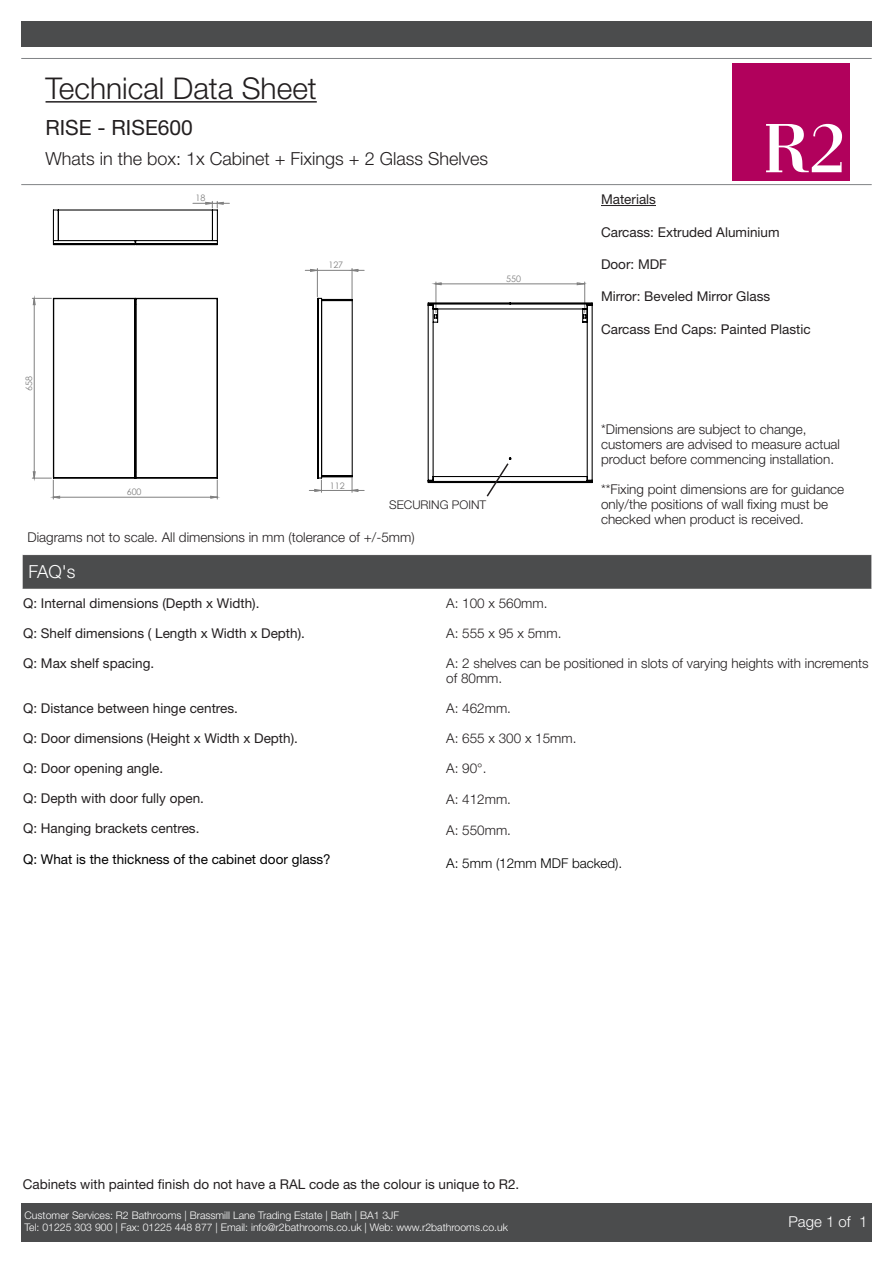
<style>
.page{position:relative;width:893px;height:1263px;background:#fff}
.page>*{position:absolute;margin:0;border:0;box-sizing:border-box;transform-origin:0 0}
.t1{font:300 30px "Helvetica Neue LT Std";color:#231f20}
.notes{font:21px "Helvetica Neue LT Std";color:#231f20}
.notes-2{font:300 18px "Helvetica Neue LT Std";color:#231f20}
.Headings_1{font:300 18px "Helvetica Neue LT Std";color:#fff}
.t2{font:300 15px "Helvetica Neue LT Std";color:#fff}
.Headings_1-2{font:13.5px "Helvetica Neue LT Std";color:#231f20}
.notes-3{font:300 13.5px/15px "Helvetica Neue LT Std";color:#231f20}
.Headings_1-3{font:300 13.5px/15px "Helvetica Neue LT Std";color:#231f20}
.notes-4{font:13.5px "Helvetica Neue LT Std";color:#231f20}
.Headings_1-4{font:13.5px "Helvetica Neue LT Std";color:#000}
.Headings_1-5{font:300 13.5px "Helvetica Neue LT Std";color:#000}
.notes-5{font:300 12px "Helvetica Neue";color:#231f20}
.t3{font:300 10.5px/12.6px "Helvetica Neue LT Std";color:#fff}
.t4{font:9px "Century Gothic";color:#808080}
</style>
<div class="page">
<div style="left:733px;top:63px;width:117px;height:118px;background:#b1015c"></div>
<svg style="left:766px;top:124px;width:76px;height:48px"></svg>
<div style="left:21px;top:1203px;width:851px;height:39px;background:#4b4c4d"></div>
<hr style="left:46px;top:101px;width:271px;height:2px;background:#231f20">
<hr style="left:21px;top:58px;width:851px;height:1px;background:#808285">
<hr style="left:21px;top:184px;width:851px;height:1px;background:#808285">
<div style="left:21px;top:21px;width:851px;height:26px;background:#4b4c4d"></div>
<div style="left:22px;top:554px;width:850px;height:35px;background:#4b4c4d"></div>
<hr style="left:22px;top:555px;width:1px;height:34px;background:#fff">
<hr style="left:871px;top:555px;width:1px;height:34px;background:#fff">
<hr style="left:22px;top:554px;width:850px;height:1px;background:#fff">
<hr style="left:601px;top:205px;width:55px;height:1px;background:#231f20">
<svg style="left:32px;top:201px;width:332px;height:298px"></svg>
<svg style="left:52px;top:209px;width:541px;height:275px"></svg>
<svg style="left:485px;top:462px;width:25px;height:35px"></svg>
<h1 class="t1" style="left:46px;top:70px;width:273px">Technical Data Sheet</h1>
<p class="notes" style="left:45px;top:115px;width:149px">RISE - RISE600</p>
<p class="notes-2" style="left:45px;top:148px;width:444px">Whats in the box: 1x Cabinet + Fixings + 2 Glass Shelves</p>
<p class="t4" style="left:195px;top:192px;width:11px">18</p>
<p class="t4" style="left:328px;top:259px;width:16px">127</p>
<p class="t4" style="left:506px;top:272px;width:16px">550</p>
<p class="t4" style="left:23px;top:391px;width:16px;rotate:-90deg">658</p>
<p class="t4" style="left:127px;top:486px;width:16px">600</p>
<p class="t4" style="left:330px;top:479px;width:16px">112</p>
<p class="notes-5" style="left:389px;top:497px;width:98px">SECURING POINT</p>
<p class="notes-3" style="left:27px;top:529px;width:389px">Diagrams not to scale. All dimensions in mm (tolerance of +/-5mm)</p>
<p class="Headings_1" style="left:29px;top:561px;width:49px">FAQ's</p>
<p class="Headings_1-2" style="left:601px;top:191px;width:56px">Materials</p>
<p class="Headings_1-2" style="left:601px;top:224px;width:180px">Carcass: Extruded Aluminium</p>
<p class="Headings_1-2" style="left:601px;top:256px;width:68px">Door: MDF</p>
<p class="Headings_1-2" style="left:601px;top:289px;width:171px">Mirror: Beveled Mirror Glass</p>
<p class="Headings_1-2" style="left:601px;top:321px;width:211px">Carcass End Caps: Painted Plastic</p>
<p class="notes-3" style="left:601px;top:421px;width:207px">*Dimensions are subject to change,</p>
<p class="notes-3" style="left:601px;top:436px;width:241px">customers are advised to measure actual product before commencing installation.</p>
<p class="notes-3" style="left:601px;top:481px;width:245px">**Fixing point dimensions are for guidance only/the positions of wall fixing must be checked when product is received.</p>
<p class="Headings_1-2" style="left:23px;top:595px;width:238px">Q: Internal dimensions (Depth x Width).</p>
<p class="Headings_1-2" style="left:23px;top:625px;width:283px">Q: Shelf dimensions ( Length x Width x Depth).</p>
<p class="Headings_1-2" style="left:23px;top:655px;width:133px">Q: Max shelf spacing.</p>
<p class="Headings_1-2" style="left:23px;top:700px;width:216px">Q: Distance between hinge centres.</p>
<p class="Headings_1-2" style="left:23px;top:730px;width:276px">Q: Door dimensions (Height x Width x Depth).</p>
<p class="Headings_1-2" style="left:23px;top:760px;width:142px">Q: Door opening angle.</p>
<p class="Headings_1-2" style="left:23px;top:790px;width:182px">Q: Depth with door fully open.</p>
<p class="Headings_1-2" style="left:23px;top:820px;width:178px">Q: Hanging brackets centres.</p>
<p class="Headings_1-4" style="left:23px;top:851px;width:309px">Q: What is the thickness of the cabinet door glass?</p>
<p class="Headings_1-3" style="left:446px;top:595px;width:103px">A: 100 x 560mm.</p>
<p class="Headings_1-3" style="left:446px;top:625px;width:117px">A: 555 x 95 x 5mm.</p>
<p class="Headings_1-3" style="left:446px;top:655px;width:424px">A: 2 shelves can be positioned in slots of varying heights with increments of 80mm.</p>
<p class="Headings_1-3" style="left:446px;top:700px;width:66px">A: 462mm.</p>
<p class="Headings_1-3" style="left:446px;top:730px;width:132px">A: 655 x 300 x 15mm.</p>
<p class="Headings_1-3" style="left:446px;top:760px;width:42px">A: 90°.</p>
<p class="Headings_1-3" style="left:446px;top:791px;width:66px">A: 412mm.</p>
<p class="Headings_1-3" style="left:446px;top:823px;width:66px">A: 550mm.</p>
<p class="Headings_1-5" style="left:446px;top:854px;width:178px">A: 5mm (12mm MDF backed).</p>
<p class="notes-4" style="left:23px;top:1176px;width:498px">Cabinets with painted finish do not have a RAL code as the colour is unique to R2.</p>
<p class="t3" style="left:25px;top:1208px;width:485px">Customer Services: R2 Bathrooms | Brassmill Lane Trading Estate | Bath | BA1 3JF<br>Tel: 01225 303 900 | Fax: 01225 448 877 | Email: info@r2bathrooms.co.uk | Web: www.r2bathrooms.co.uk</p>
<p class="t2" style="left:788px;top:1212px;width:80px">Page 1 of 1</p>
</div>
